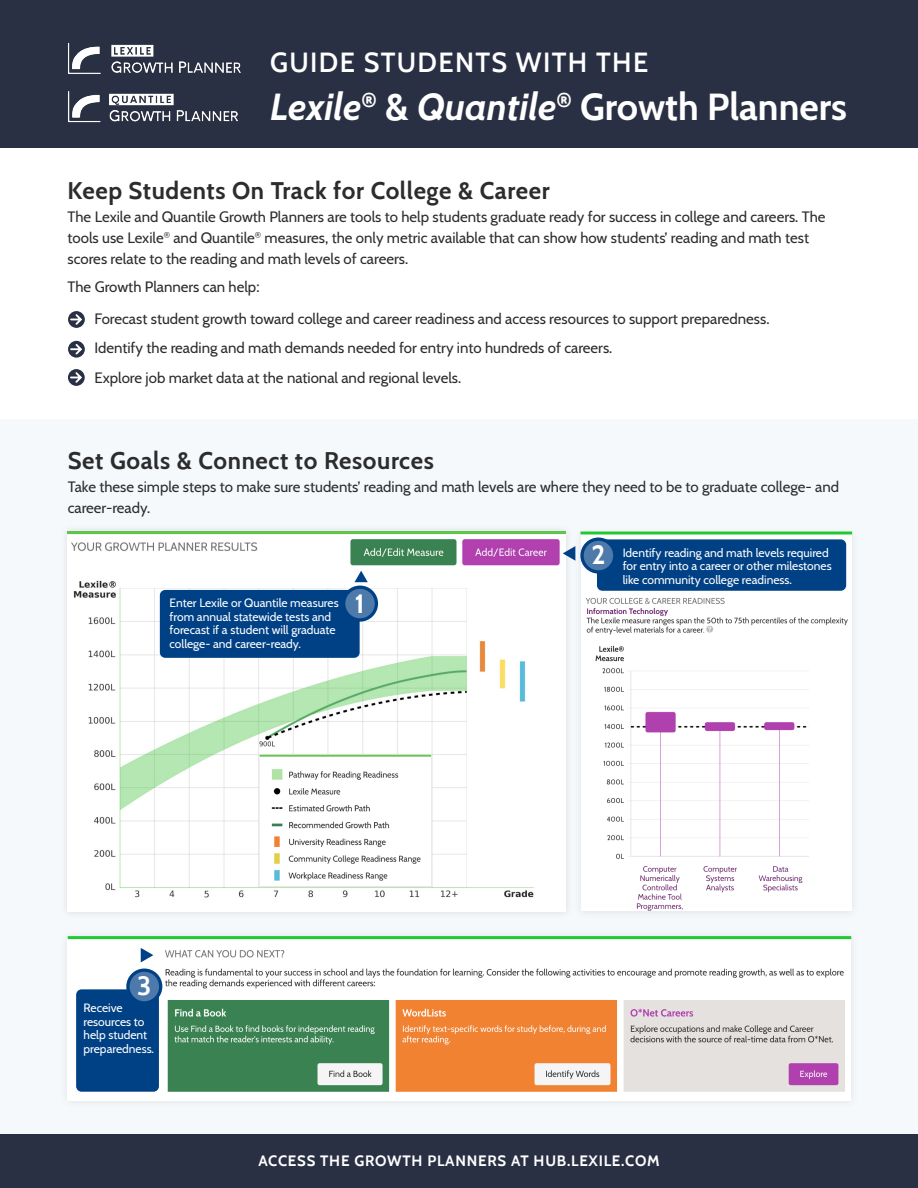
<style>
.page{position:relative;width:918px;height:1188px;background:#fff}
.page>*{position:absolute;margin:0;border:0;box-sizing:border-box;transform-origin:0 0}
.t1{font:700 37.5px "Cabin";color:#fff}
.t2{font:600 27px "Cabin";letter-spacing:.05em;color:#fff}
.t3{font:700 26.4px "Cabin";color:#fff}
.t4{font:700 24px "Cabin";letter-spacing:.025em;color:#2c2c2c}
.t5{font:15px/21px "Cabin";color:#2c2c2c}
.t6{font:700 15px "Cabin";letter-spacing:.05em;color:#fff}
.t7{font:12px/13.5px "Cabin";color:#fff}
.s1{font-style:italic}
</style>
<div class="page">
<div style="left:0;top:419px;width:918px;height:769px;background:#f6f9fc"></div>
<div style="left:0;top:0;width:918px;height:148px;background:#293043"></div>
<div style="left:0;top:1134px;width:918px;height:54px;background:#293043"></div>
<div style="left:60px;top:524px;width:512px;height:395px;background:#656565;opacity:.2"></div>
<img style="left:68px;top:531px;width:497px;height:381px">
<img style="left:261px;top:756px;width:169px;height:129px">
<div style="left:259px;top:754px;width:173px;height:133px;border:1px solid #e8e8e8"></div>
<div style="left:160px;top:590px;width:200px;height:68px;background:#004186;border-radius:5px"></div>
<div style="left:344px;top:587px;width:32px;height:33px;background:#4d7aaa;border-radius:50%"></div>
<div style="left:342px;top:586px;width:36px;height:36px;border:3px solid #004186;border-radius:50%"></div>
<svg style="left:355px;top:571px;width:13px;height:11px"></svg>
<div style="left:59px;top:929px;width:801px;height:180px;background:#f2f5f8"></div>
<div style="left:68px;top:938px;width:783px;height:163px;background:#fff"></div>
<hr style="left:68px;top:936px;width:783px;height:3px;background:#1fc931">
<svg style="left:68px;top:311px;width:17px;height:17px"></svg>
<svg style="left:68px;top:340px;width:17px;height:18px"></svg>
<div style="left:573px;top:526px;width:287px;height:393px;background:#f2f4f7"></div>
<div style="left:581px;top:534px;width:271px;height:377px;background:#fff"></div>
<img style="left:586px;top:608px;width:262px;height:303px">
<hr style="left:580px;top:532px;width:272px;height:2px;background:#1fc931">
<img style="left:586px;top:597px;width:139px;height:7px">
<div style="left:597px;top:539px;width:249px;height:52px;background:#004186;border-radius:5px"></div>
<div style="left:582px;top:539px;width:33px;height:33px;background:#4d7aaa;border-radius:50%"></div>
<div style="left:580px;top:538px;width:36px;height:36px;border:3px solid #004186;border-radius:50%"></div>
<svg style="left:563px;top:546px;width:12px;height:15px"></svg>
<svg style="left:68px;top:369px;width:17px;height:17px"></svg>
<img style="left:158px;top:950px;width:686px;height:42px">
<img style="left:167px;top:1000px;width:678px;height:92px">
<div style="left:76px;top:989px;width:83px;height:103px;background:#004186;border-radius:5px"></div>
<div style="left:128px;top:970px;width:33px;height:33px;background:#4d7aaa;border-radius:50%"></div>
<div style="left:126px;top:969px;width:36px;height:36px;border:3px solid #004186;border-radius:50%"></div>
<svg style="left:141px;top:948px;width:12px;height:14px"></svg>
<img style="left:68px;top:91px;width:170px;height:32px">
<img style="left:68px;top:42px;width:173px;height:32px">
<h2 class="t2" style="left:270px;top:42px;width:380px">GUIDE STUDENTS WITH THE</h2>
<h1 class="t1" style="left:270px;top:78px;width:578px"><span class="s1">Lexile</span><sup>®</sup> &amp; <span class="s1">Quantile</span><sup>®</sup> Growth Planners</h1>
<h3 class="t4" style="left:68px;top:171px;width:484px">Keep Students On Track for College &amp; Career</h3>
<p class="t5" style="left:68px;top:206px;width:759px">The Lexile and Quantile Growth Planners are tools to help students graduate ready for success in college and careers. The tools use Lexile<sup>®</sup> and Quantile<sup>®</sup> measures, the only metric available that can show how students’ reading and math test scores relate to the reading and math levels of careers.</p>
<p class="t5" style="left:68px;top:275px;width:193px">The Growth Planners can help:</p>
<p class="t5" style="left:94px;top:304px;width:676px;line-height:29.1px">Forecast student growth toward college and career readiness and access resources to support preparedness.<br>Identify the reading and math demands needed for entry into hundreds of careers.<br>Explore job market data at the national and regional levels.</p>
<h3 class="t4" style="left:68px;top:441px;width:368px">Set Goals &amp; Connect to Resources</h3>
<p class="t5" style="left:68px;top:476px;width:773px">Take these simple steps to make sure students’ reading and math levels are where they need to be to graduate college- and career-ready.</p>
<p class="t7" style="left:170px;top:595px;width:171px">Enter Lexile or Quantile measures from annual statewide tests and forecast if a student will graduate college- and career-ready.</p>
<h3 class="t3" style="left:355px;top:583px;width:11px">1</h3>
<h3 class="t3" style="left:592px;top:534px;width:15px">2</h3>
<p class="t7" style="left:623px;top:545px;width:210px">Identify reading and math levels required for entry into a career or other milestones like community college readiness.</p>
<h3 class="t3" style="left:137px;top:965px;width:16px">3</h3>
<p class="t7" style="left:84px;top:1001px;width:72px">Receive resources to help student preparedness.</p>
<p class="t6" style="left:258px;top:1149px;width:403px">ACCESS THE GROWTH PLANNERS AT HUB.LEXILE.COM</p>
</div>
